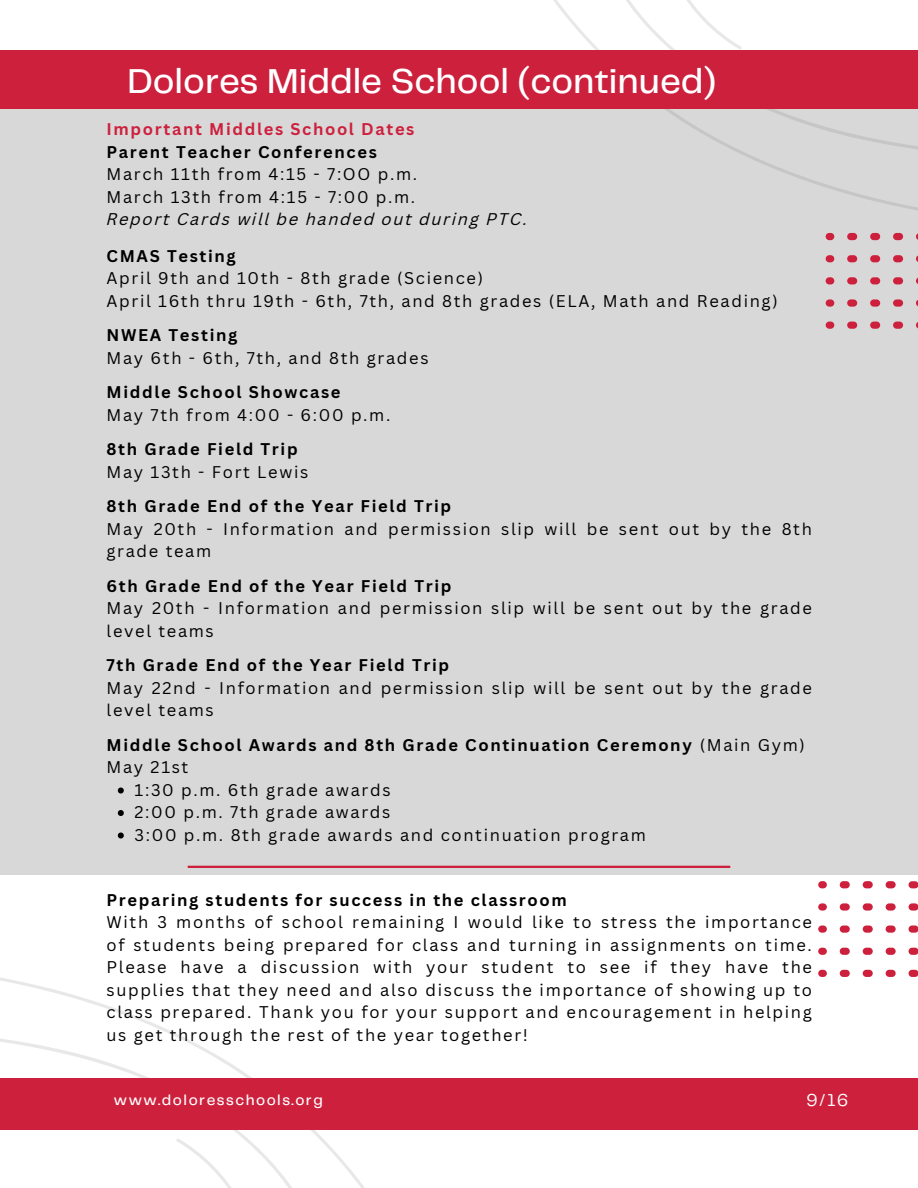
<style>
.page{position:relative;width:918px;height:1188px;background:#fff}
.page>*{position:absolute;margin:0;border:0;box-sizing:border-box;transform-origin:0 0}
.t1{font:500 35.85px "Telegraf";color:#fff}
.t2{font:16.5px/22.5px "Canva Sans";letter-spacing:.1em;color:#000}
.t3{font:700 16.5px "Canva Sans";letter-spacing:.1em;color:#000}
.t4{font:italic 16.5px "Canva Sans";letter-spacing:.1em;color:#000}
.t5{font:700 16.5px "Canva Sans";letter-spacing:.1em;color:#cd203d}
.t6{font:500 16.5px "Telegraf";letter-spacing:.1em;color:#fff}
.t7{font:500 15px "Telegraf";letter-spacing:.1em;color:#fff}
.s1{font-weight:400}
</style>
<div class="page">
<svg style="left:0;top:977px;width:439px;height:211px"></svg>
<svg style="left:0;top:1036px;width:320px;height:152px"></svg>
<svg style="left:175px;top:1138px;width:66px;height:50px"></svg>
<div style="left:0;top:109px;width:918px;height:766px;background:#d8d8d8"></div>
<svg style="left:553px;top:0;width:365px;height:329px"></svg>
<svg style="left:598px;top:0;width:320px;height:152px"></svg>
<svg style="left:677px;top:0;width:66px;height:50px"></svg>
<div style="left:826px;top:233px;width:8px;height:7px;background:#cd203d;border-radius:4px"></div>
<svg style="left:847px;top:233px;width:71px;height:7px"></svg>
<div style="left:826px;top:255px;width:8px;height:7px;background:#cd203d;border-radius:4px"></div>
<svg style="left:847px;top:255px;width:71px;height:7px"></svg>
<div style="left:826px;top:277px;width:8px;height:7px;background:#cd203d;border-radius:4px"></div>
<svg style="left:847px;top:277px;width:71px;height:7px"></svg>
<div style="left:826px;top:299px;width:8px;height:8px;background:#cd203d;border-radius:4px"></div>
<svg style="left:847px;top:299px;width:71px;height:8px"></svg>
<div style="left:826px;top:322px;width:8px;height:7px;background:#cd203d;border-radius:4px"></div>
<svg style="left:847px;top:322px;width:71px;height:7px"></svg>
<div style="left:0;top:1079px;width:918px;height:50px;background:#cd203d"></div>
<div style="left:0;top:50px;width:918px;height:59px;background:#cd203d"></div>
<svg style="left:118px;top:788px;width:6px;height:6px"></svg>
<svg style="left:118px;top:810px;width:6px;height:6px"></svg>
<svg style="left:118px;top:833px;width:6px;height:6px"></svg>
<div style="left:818px;top:881px;width:9px;height:7px;background:#cd203d;border-radius:4px"></div>
<svg style="left:840px;top:881px;width:78px;height:7px"></svg>
<div style="left:818px;top:903px;width:9px;height:8px;background:#cd203d;border-radius:4px"></div>
<svg style="left:840px;top:903px;width:78px;height:8px"></svg>
<div style="left:818px;top:926px;width:9px;height:7px;background:#cd203d;border-radius:4px"></div>
<svg style="left:840px;top:926px;width:78px;height:7px"></svg>
<div style="left:818px;top:948px;width:9px;height:7px;background:#cd203d;border-radius:4px"></div>
<svg style="left:840px;top:948px;width:78px;height:7px"></svg>
<div style="left:818px;top:970px;width:9px;height:7px;background:#cd203d;border-radius:4px"></div>
<svg style="left:840px;top:970px;width:78px;height:7px"></svg>
<svg style="left:187px;top:865px;width:544px;height:3px"></svg>
<h1 class="t1" style="left:127px;top:65px;width:590px">Dolores Middle School (continued)</h1>
<p class="t5" style="left:107px;top:117px;width:309px">Important Middles School Dates</p>
<p class="t3" style="left:107px;top:140px;width:272px">Parent Teacher Conferences</p>
<p class="t2" style="left:107px;top:162px;width:312px">March 11th from 4:15 - 7:OO p.m.<br>March 13th from 4:15 - 7:00 p.m.</p>
<p class="t4" style="left:107px;top:212px;width:422px">Report Cards will be handed out during PTC.</p>
<p class="t3" style="left:107px;top:244px;width:131px">CMAS Testing</p>
<p class="t2" style="left:107px;top:267px;width:673px">April 9th and 10th - 8th grade (Science)<br>April 16th thru 19th - 6th, 7th, and 8th grades (ELA, Math and Reading)</p>
<p class="t3" style="left:107px;top:324px;width:132px">NWEA Testing</p>
<p class="t2" style="left:107px;top:346px;width:323px">May 6th - 6th, 7th, and 8th grades</p>
<p class="t3" style="left:107px;top:381px;width:235px">Middle School Showcase</p>
<p class="t2" style="left:107px;top:403px;width:285px">May 7th from 4:00 - 6:00 p.m.</p>
<p class="t3" style="left:107px;top:438px;width:193px">8th Grade Field Trip</p>
<p class="t2" style="left:107px;top:460px;width:203px">May 13th - Fort Lewis</p>
<p class="t3" style="left:107px;top:495px;width:346px">8th Grade End of the Year Field Trip</p>
<p class="t2" style="left:107px;top:517px;width:707px">May 20th - Information and permission slip will be sent out by the 8th grade team</p>
<p class="t3" style="left:107px;top:574px;width:346px">6th Grade End of the Year Field Trip</p>
<p class="t2" style="left:107px;top:597px;width:707px">May 20th - Information and permission slip will be sent out by the grade level teams</p>
<p class="t3" style="left:107px;top:654px;width:344px">7th Grade End of the Year Field Trip</p>
<p class="t2" style="left:107px;top:676px;width:707px">May 22nd - Information and permission slip will be sent out by the grade level teams</p>
<p class="t3" style="left:107px;top:733px;width:700px">Middle School Awards and 8th Grade Continuation Ceremony <span class="s1">(Main Gym)</span></p>
<p class="t2" style="left:107px;top:756px;width:83px">May 21st</p>
<p class="t2" style="left:135px;top:778px;width:257px">1:30 p.m. 6th grade awards</p>
<p class="t2" style="left:135px;top:801px;width:257px">2:00 p.m. 7th grade awards</p>
<p class="t2" style="left:135px;top:823px;width:513px">3:00 p.m. 8th grade awards and continuation program</p>
<p class="t3" style="left:107px;top:888px;width:462px">Preparing students for success in the classroom</p>
<p class="t2" style="left:107px;top:911px;width:707px;text-align:justify">With 3 months of school remaining I would like to stress the importance of students being prepared for class and turning in assignments on time.<br>Please have a discussion with your student to see if they have the supplies that they need and also discuss the importance of showing up to class prepared. Thank you for your support and encouragement in helping us get through the rest of the year together!</p>
<p class="t7" style="left:114px;top:1094px;width:210px">www.doloresschools.org</p>
<p class="t6" style="left:128px;top:1095px;width:157px">@reallygreatsite</p>
</div>
